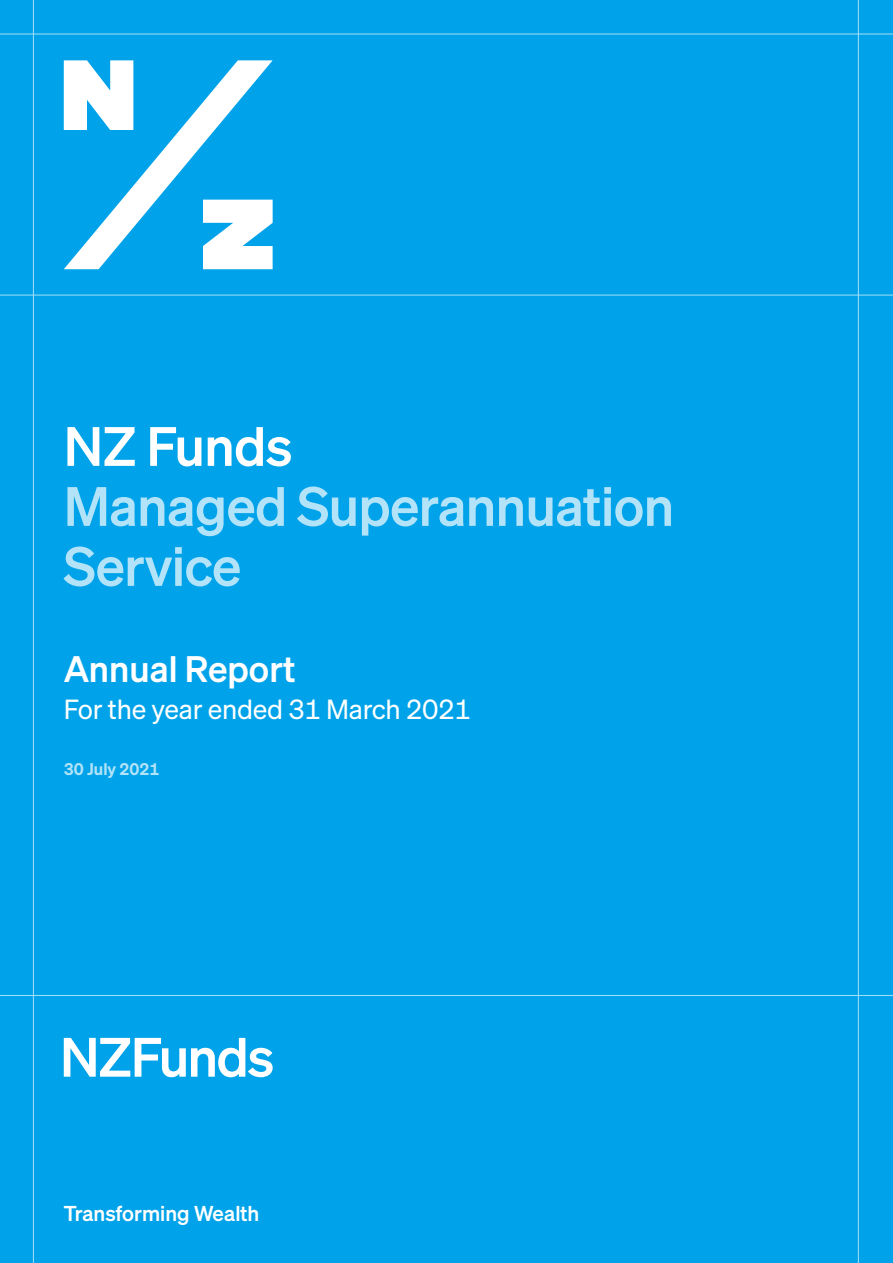
<style>
.page{position:relative;width:893px;height:1263px;background:#00a3e9}
.page>*{position:absolute;margin:0;border:0;box-sizing:border-box;transform-origin:0 0}
.NZF_Document-Header{font:54px/60px "Sohne Kraftig";letter-spacing:-.01em;color:#b2e3f8}
.NZF_Chapter-Header_2{font:36px "Sohne Kraftig";color:#fff}
.NZF_Document-Subhead{font:27px "Sohne Buch";letter-spacing:-.01em;color:#fff}
.t1{font:21px "Sohne Kraftig";color:#fff}
.NZF_Subheading_11pt{font:600 16.5px "Sohne";color:#b2e3f8}
.s1{color:#fff}
</style>
<div class="page">
<hr style="left:33px;top:0;width:1px;height:1263px;background:#a6dff7">
<hr style="left:0;top:34px;width:893px;height:1px;background:#a6dff7">
<hr style="left:0;top:295px;width:893px;height:1px;background:#a6dff7">
<hr style="left:0;top:995px;width:893px;height:1px;background:#a6dff7">
<hr style="left:858px;top:0;width:1px;height:1263px;background:#a6dff7">
<svg style="left:64px;top:60px;width:209px;height:209px"></svg>
<svg style="left:64px;top:1038px;width:209px;height:39px"></svg>
<p class="NZF_Document-Header" style="left:64px;top:415px;width:612px"><span class="s1">NZ Funds<br></span>Managed Superannuation<br>Service</p>
<p class="NZF_Chapter-Header_2" style="left:64px;top:647px;width:233px">Annual Report</p>
<p class="NZF_Document-Subhead" style="left:64px;top:693px;width:409px">For the year ended 31 March 2021</p>
<p class="NZF_Subheading_11pt" style="left:64px;top:759px;width:97px">30 July 2021</p>
<p class="t1" style="left:64px;top:1200px;width:197px">Transforming Wealth</p>
</div>
